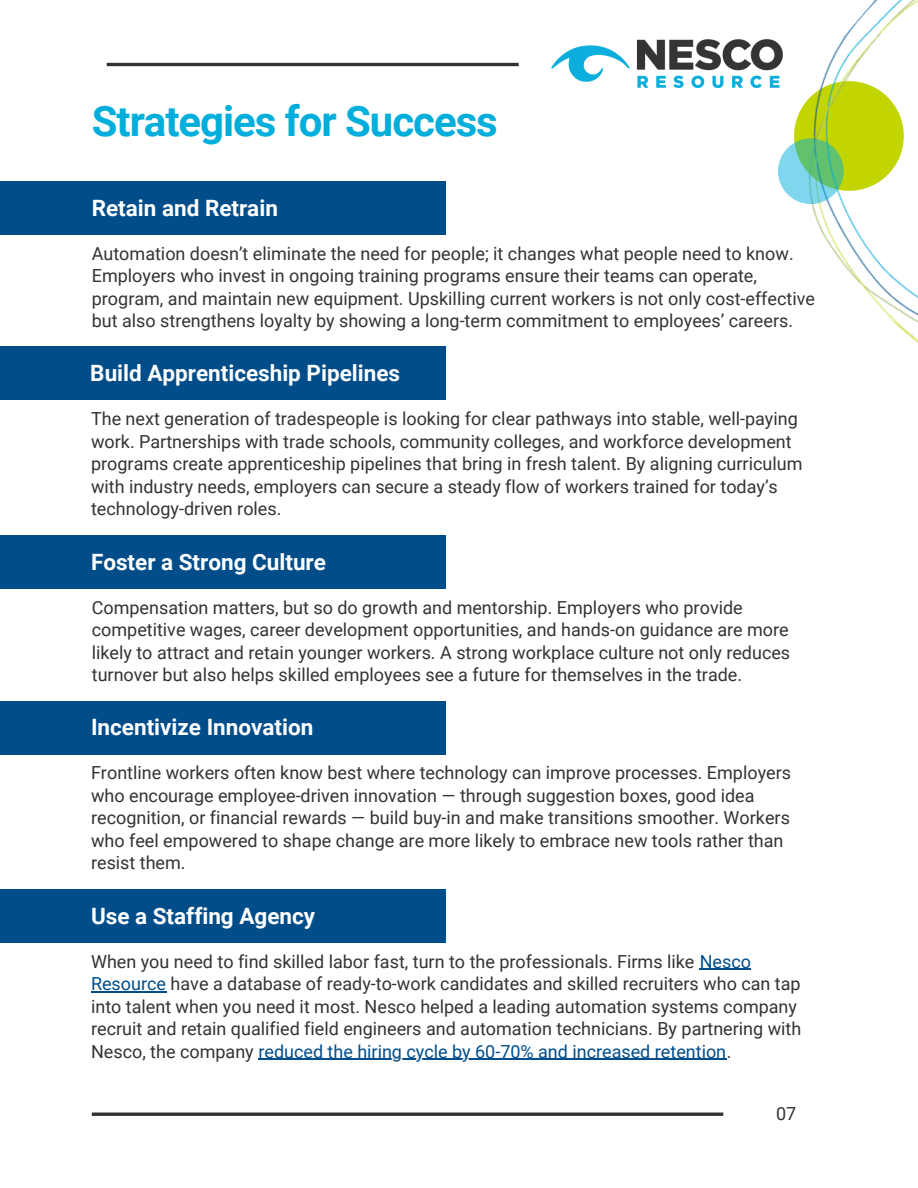
<style>
.page{position:relative;width:918px;height:1188px;background:#fff}
.page>*{position:absolute;margin:0;border:0;box-sizing:border-box;transform-origin:0 0}
.t1{font:700 42px "Roboto";letter-spacing:-.025em;color:#00aedb}
.t2{font:700 22.5px "Roboto";color:#fff}
.t3{font:18px/22.5px "Roboto";color:#333}
.s1{color:#004d8a}
</style>
<div class="page">
<div style="left:0;top:181px;width:445px;height:53px;background:#004d8a"></div>
<div style="left:0;top:347px;width:446px;height:53px;background:#004d8a"></div>
<div style="left:0;top:535px;width:446px;height:53px;background:#004d8a"></div>
<div style="left:0;top:701px;width:446px;height:53px;background:#004d8a"></div>
<div style="left:0;top:889px;width:446px;height:53px;background:#004d8a"></div>
<hr style="left:700px;top:969px;width:51px;height:1px;background:#004d8a">
<hr style="left:91px;top:991px;width:75px;height:2px;background:#004d8a">
<hr style="left:258px;top:1059px;width:469px;height:1px;background:#004d8a">
<hr style="left:92px;top:1113px;width:631px;height:3px;background:#333">
<img style="left:551px;top:39px;width:172px;height:50px">
<hr style="left:107px;top:63px;width:412px;height:3px;background:#333">
<img style="left:723px;top:0;width:195px;height:343px">
<svg style="left:778px;top:138px;width:66px;height:66px;background:#87d1ae"></svg>
<h1 class="t1" style="left:92px;top:97px;width:408px">Strategies for Success</h1>
<p class="t2" style="left:92px;top:195px;width:188px">Retain and Retrain</p>
<p class="t3" style="left:92px;top:242px;width:725px">Automation doesn’t eliminate the need for people; it changes what people need to know.<br>Employers who invest in ongoing training programs ensure their teams can operate, program, and maintain new equipment. Upskilling current workers is not only cost-effective but also strengthens loyalty by showing a long-term commitment to employees’ careers.</p>
<p class="t2" style="left:90px;top:360px;width:311px">Build Apprenticeship Pipelines</p>
<p class="t3" style="left:91px;top:408px;width:713px">The next generation of tradespeople is looking for clear pathways into stable, well-paying work. Partnerships with trade schools, community colleges, and workforce development programs create apprenticeship pipelines that bring in fresh talent. By aligning curriculum with industry needs, employers can secure a steady flow of workers trained for today’s technology-driven roles.</p>
<p class="t2" style="left:91px;top:549px;width:236px">Foster a Strong Culture</p>
<p class="t3" style="left:92px;top:596px;width:700px">Compensation matters, but so do growth and mentorship. Employers who provide competitive wages, career development opportunities, and hands-on guidance are more likely to attract and retain younger workers. A strong workplace culture not only reduces turnover but also helps skilled employees see a future for themselves in the trade.</p>
<p class="t2" style="left:91px;top:715px;width:224px">Incentivize Innovation</p>
<p class="t3" style="left:91px;top:762px;width:702px">Frontline workers often know best where technology can improve processes. Employers who encourage employee-driven innovation — through suggestion boxes, good idea recognition, or financial rewards — build buy-in and make transitions smoother. Workers who feel empowered to shape change are more likely to embrace new tools rather than resist them.</p>
<p class="t2" style="left:91px;top:903px;width:226px">Use a Staffing Agency</p>
<p class="t3" style="left:91px;top:950px;width:712px">When you need to find skilled labor fast, turn to the professionals. Firms like <span class="s1">Nesco Resource</span> have a database of ready-to-work candidates and skilled recruiters who can tap into talent when you need it most. Nesco helped a leading automation systems company recruit and retain qualified field engineers and automation technicians. By partnering with Nesco, the company <span class="s1">reduced the hiring cycle by 60-70% and increased retention</span>.</p>
<p class="t3" style="left:776px;top:1102px;width:22px">07</p>
</div>
